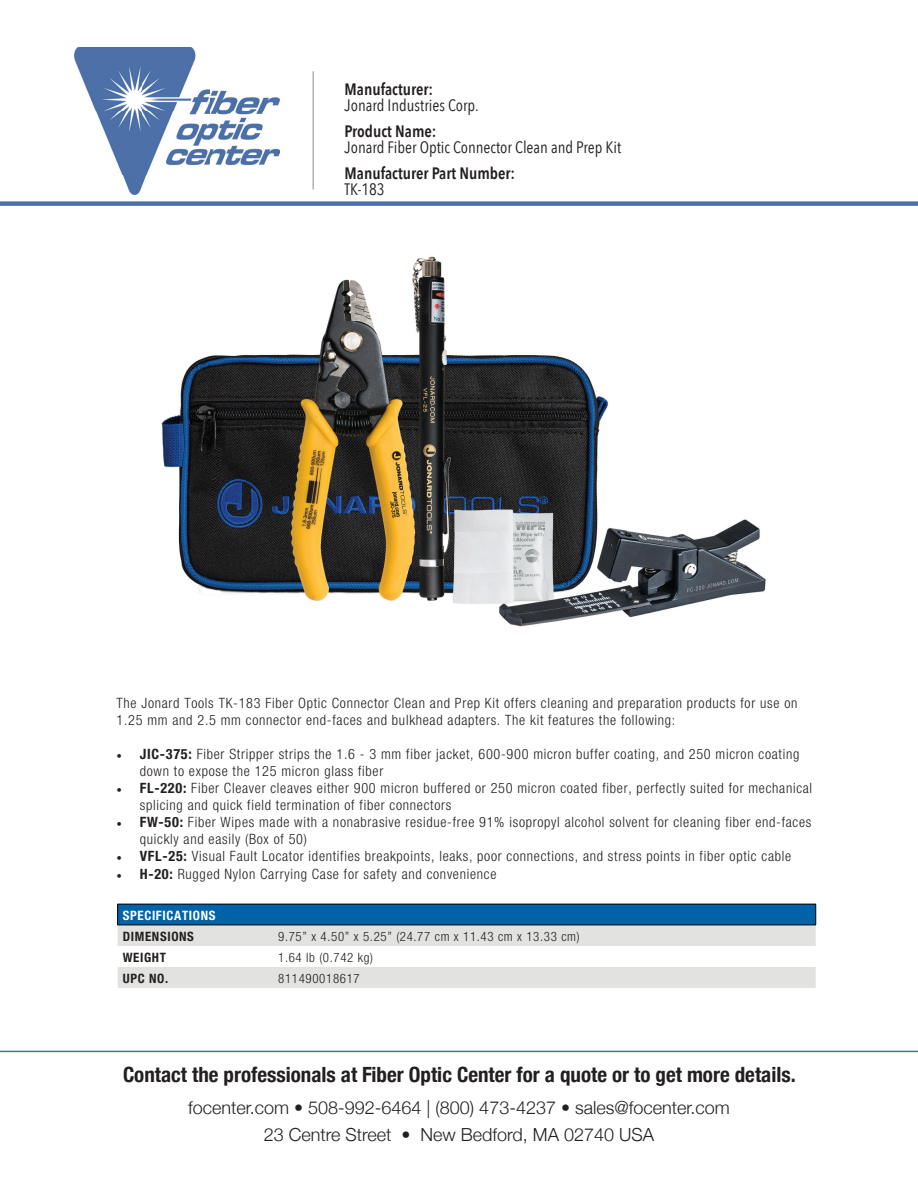
<style>
.page{position:relative;width:918px;height:1188px;background:#fff}
.page>*{position:absolute;margin:0;border:0;box-sizing:border-box;transform-origin:0 0}
.t1{font:700 condensed 21px "Helvetica Neue";color:#231f20}
.t2{font:300 18px/26.2px "Helvetica Neue";color:#231f20;text-align:center}
.t3{font:16.5px "Avenir Next Condensed";color:#231f20}
.t4{font:600 16.5px "Avenir Next Condensed";color:#231f20}
.t5{font:300 condensed 14.25px/17.1px "Helvetica Neue";letter-spacing:.05em;color:#231f20}
.t6{font:300 condensed 12.9px "Helvetica Neue";letter-spacing:.05em;color:#231f20}
.t7{font:700 condensed 12.9px "Helvetica Neue";letter-spacing:.05em;color:#231f20}
.t8{font:700 condensed 12.9px "Helvetica Neue";letter-spacing:.05em;color:#fff}
.t9{font:expanded 9px "Helvetica Neue";letter-spacing:.01em;color:#231f20}
.s1{font-family:"Minion Pro";font-weight:400;font-stretch:normal}
.s2{font-weight:700}
.s3{color:#0e6eb8}
</style>
<div class="page">
<hr style="left:0;top:1051px;width:918px;height:1px;background:#4d70a8">
<div style="left:0;top:201px;width:918px;height:5px;background:#4d70a8"></div>
<img style="left:75px;top:47px;width:204px;height:147px">
<hr style="left:313px;top:71px;width:1px;height:119px;background:#8a8c8f">
<img style="left:161px;top:256px;width:605px;height:371px">
<div style="left:118px;top:904px;width:698px;height:21px;background:#0163a7"></div>
<svg style="left:118px;top:926px;width:698px;height:62px;fill:#e2e2e1"></svg>
<hr style="left:117px;top:904px;width:156px;height:1px;background:#000">
<svg style="left:117px;top:904px;width:1px;height:21px"></svg>
<hr style="left:273px;top:904px;width:543px;height:1px;background:#000">
<svg style="left:815px;top:904px;width:1px;height:21px"></svg>
<hr style="left:117px;top:925px;width:156px;height:1px;background:#000">
<hr style="left:273px;top:925px;width:543px;height:1px;background:#000">
<p class="t4" style="left:345px;top:75px;width:90px">Manufacturer:</p>
<p class="t3" style="left:345px;top:92px;width:136px">Jonard Industries Corp.</p>
<p class="t4" style="left:345px;top:117px;width:94px">Product Name:</p>
<p class="t3" style="left:345px;top:134px;width:278px">Jonard Fiber Optic Connector Clean and Prep Kit</p>
<p class="t4" style="left:345px;top:159px;width:172px">Manufacturer Part Number:</p>
<p class="t3" style="left:345px;top:175px;width:42px">TK-183</p>
<p class="t5" style="left:117px;top:694px;width:682px">The Jonard Tools TK-183 Fiber Optic Connector Clean and Prep Kit offers cleaning and preparation products for use on<br>1.25 mm and 2.5 mm connector end-faces and bulkhead adapters. The kit features the following:</p>
<p class="t5" style="left:140px;top:745px;width:661px;text-indent:-23px"><span class="s1">•</span> <span class="s2">JIC-375:</span> Fiber Stripper strips the 1.6 - 3 mm fiber jacket, 600-900 micron buffer coating, and 250 micron coating down to expose the 125 micron glass fiber</p>
<p class="t5" style="left:140px;top:779px;width:674px;text-indent:-23px"><span class="s1">•</span> <span class="s2">FL-220:</span> Fiber Cleaver cleaves either 900 micron buffered or 250 micron coated fiber, perfectly suited for mechanical splicing and quick field termination of fiber connectors</p>
<p class="t5" style="left:140px;top:814px;width:673px;text-indent:-23px"><span class="s1">•</span> <span class="s2">FW-50:</span> Fiber Wipes made with a nonabrasive residue-free 91% isopropyl alcohol solvent for cleaning fiber end-faces quickly and easily (Box of 50)</p>
<p class="t5" style="left:117px;top:848px;width:676px"><span class="s1">•</span> <span class="s2">VFL-25:</span> Visual Fault Locator identifies breakpoints, leaks, poor connections, and stress points in fiber optic cable</p>
<p class="t5" style="left:117px;top:865px;width:381px"><span class="s1">•</span> <span class="s2">H-20:</span> Rugged Nylon Carrying Case for safety and convenience</p>
<p class="t8" style="left:123px;top:907px;width:94px">SPECIFICATIONS</p>
<p class="t7" style="left:123px;top:928px;width:73px">DIMENSIONS</p>
<p class="t6" style="left:278px;top:929px;width:303px">9.75” x 4.50” x 5.25” (24.77 cm x 11.43 cm x 13.33 cm)</p>
<p class="t7" style="left:123px;top:949px;width:45px">WEIGHT</p>
<p class="t6" style="left:278px;top:950px;width:96px">1.64 lb (0.742 kg)</p>
<p class="t7" style="left:123px;top:970px;width:47px">UPC NO.</p>
<p class="t6" style="left:278px;top:971px;width:83px">811490018617</p>
<h1 class="t1" style="left:123px;top:1057px;width:674px">Contact the professionals at Fiber Optic Center for a quote or to get more details.</h1>
<p class="t2" style="left:188px;top:1093px;width:543px">focenter.com • 508-992-6464 | (800) 473-4237 • sales@focenter.com<br>23 Centre Street • New Bedford, MA 02740 USA</p>
<p class="t9" style="left:337px;top:1126px;width:258px"><span class="s3">Tel</span> 914.793.0700 | <span class="s3">Fax</span> 914.793.4527 | <span class="s3">jonard.com</span></p>
</div>
